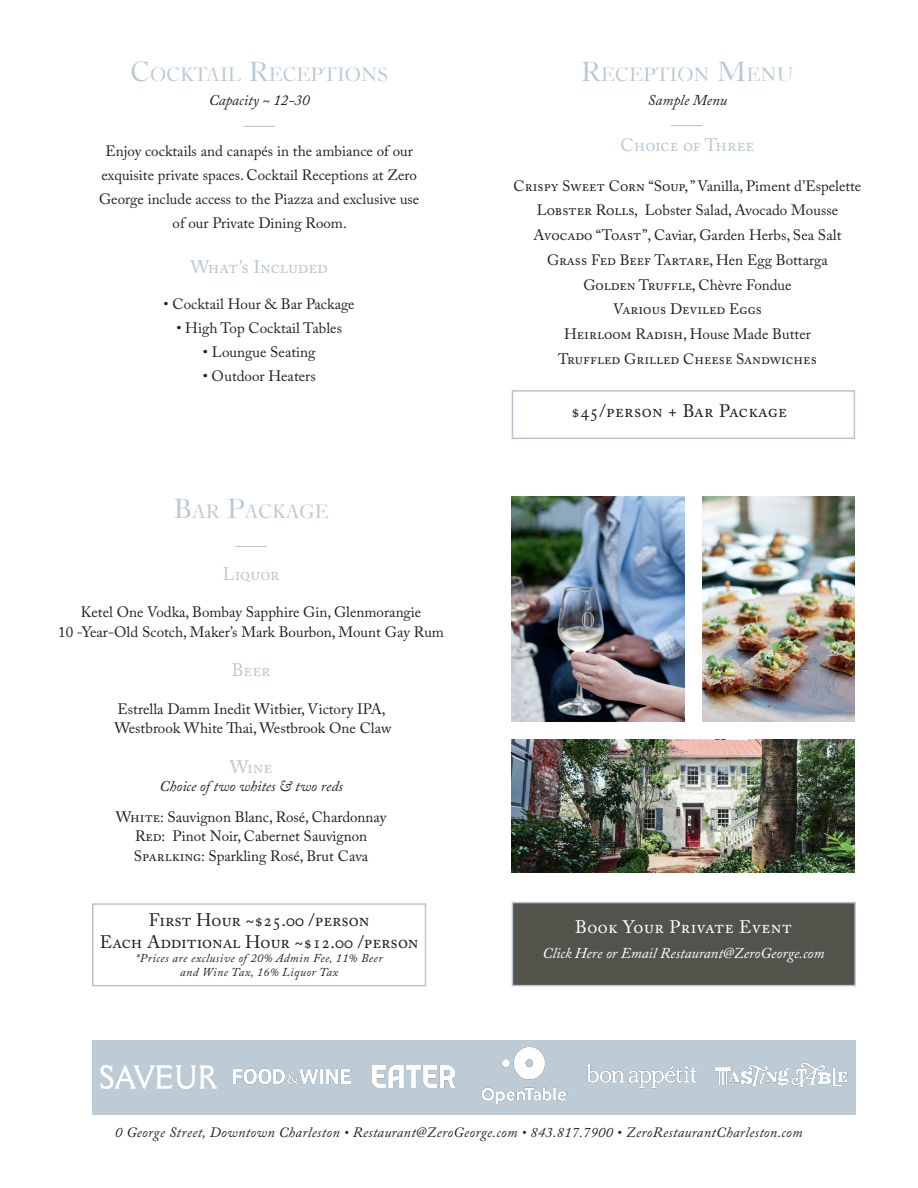
<style>
.page{position:relative;width:918px;height:1188px;background:#fff}
.page>*{position:absolute;margin:0;border:0;box-sizing:border-box;transform-origin:0 0}
.t1{font:21px "Caslon Old Face BT";color:#b9c8d5}
.t2{font:18px "Adobe Caslon Pro";color:#231f20}
.t3{font:18px "Adobe Caslon Pro";color:#b9c8d5}
.t4{font:18px "Adobe Caslon Pro";letter-spacing:.02em;color:#231f20}
.t5{font:18px "Adobe Caslon Pro";letter-spacing:.025em;color:#fff}
.t6{font:15px/24px "Adobe Caslon Pro";color:#231f20;text-align:center}
.t7{font:italic 15px "Adobe Caslon Pro";color:#231f20}
.t8{font:italic 15px "Adobe Caslon Pro";color:#fff}
.t9{font:italic 14.25px "Adobe Caslon Pro";letter-spacing:.025em;color:#231f20}
.t10{font:italic 12px "Adobe Caslon Pro";letter-spacing:.04em;color:#231f20}
.s1{font-size:30px}
</style>
<div class="page">
<hr style="left:235px;top:546px;width:32px;height:1px;background:#c2bfba">
<div style="left:512px;top:390px;width:343px;height:49px;border:2px solid #b8c4d1"></div>
<div style="left:92px;top:903px;width:334px;height:83px;border:2px solid #b8c4d1"></div>
<div style="left:92px;top:1040px;width:764px;height:75px;background:#b9c8d5"></div>
<img style="left:233px;top:1068px;width:118px;height:17px">
<img style="left:373px;top:1065px;width:82px;height:23px">
<img style="left:586px;top:1064px;width:111px;height:25px">
<img style="left:481px;top:1047px;width:87px;height:58px">
<hr style="left:243px;top:126px;width:32px;height:1px;background:#c2bfba">
<img style="left:715px;top:1062px;width:133px;height:26px">
<img style="left:100px;top:1065px;width:117px;height:23px">
<div style="left:512px;top:902px;width:344px;height:84px;background:#53534b;border:2px solid #b8c4d1"></div>
<img style="left:512px;top:496px;width:173px;height:225px">
<img style="left:703px;top:496px;width:152px;height:225px">
<img style="left:512px;top:739px;width:343px;height:133px">
<hr style="left:671px;top:125px;width:32px;height:1px;background:#c2bfba">
<p class="t1" style="left:131px;top:61px;width:259px"><span class="s1">C</span>OCKTAIL <span class="s1">R</span>ECEPTIONS</p>
<p class="t7" style="left:209px;top:91px;width:102px">Capacity ~ 12-30</p>
<p class="t6" style="left:99px;top:138px;width:322px">Enjoy cocktails and canapés in the ambiance of our exquisite private spaces. Cocktail Receptions at Zero George include access to the Piazza and exclusive use of our Private Dining Room.</p>
<p class="t3" style="left:191px;top:256px;width:139px">What’s Included</p>
<p class="t6" style="left:164px;top:292px;width:193px">• Cocktail Hour &amp; Bar Package</p>
<p class="t6" style="left:176px;top:316px;width:167px">• High Top Cocktail Tables</p>
<p class="t6" style="left:203px;top:340px;width:114px">• Loungue Seating</p>
<p class="t6" style="left:203px;top:364px;width:115px">• Outdoor Heaters</p>
<p class="t1" style="left:173px;top:499px;width:157px"><span class="s1">B</span>AR <span class="s1">P</span>ACKAGE</p>
<p class="t3" style="left:223px;top:563px;width:58px">Liquor</p>
<p class="t6" style="left:81px;top:600px;width:342px">Ketel One Vodka, Bombay Sapphire Gin, Glenmorangie</p>
<p class="t6" style="left:58px;top:619px;width:387px">10 -Year-Old Scotch, Maker’s Mark Bourbon, Mount Gay Rum</p>
<p class="t3" style="left:232px;top:659px;width:40px">Beer</p>
<p class="t6" style="left:118px;top:696px;width:270px">Estrella Damm Inedit Witbier, Victory IPA,</p>
<p class="t6" style="left:114px;top:716px;width:279px">Westbrook White Thai, Westbrook One Claw</p>
<p class="t3" style="left:230px;top:756px;width:44px">Wine</p>
<p class="t7" style="left:159px;top:777px;width:185px">Choice of two whites &amp; two reds</p>
<p class="t6" style="left:116px;top:804px;width:273px">White: Sauvignon Blanc, Rosé, Chardonnay</p>
<p class="t6" style="left:135px;top:824px;width:234px">Red: Pinot Noir, Cabernet Sauvignon</p>
<p class="t6" style="left:134px;top:843px;width:236px">Sparlking: Sparkling Rosé, Brut Cava</p>
<p class="t2" style="left:149px;top:909px;width:222px">First Hour ~$25.00 /person</p>
<p class="t2" style="left:100px;top:931px;width:320px">Each Additional Hour ~$12.00 /person</p>
<p class="t10" style="left:136px;top:951px;width:248px">*Prices are exclusive of 20% Admin Fee, 11% Beer</p>
<p class="t10" style="left:180px;top:965px;width:159px">and Wine Tax, 16% Liquor Tax</p>
<p class="t1" style="left:581px;top:61px;width:214px"><span class="s1">R</span>ECEPTION <span class="s1">M</span>ENU</p>
<p class="t7" style="left:648px;top:91px;width:81px">Sample Menu</p>
<p class="t3" style="left:621px;top:134px;width:135px">Choice of Three</p>
<p class="t6" style="left:514px;top:173px;width:349px">Crispy Sweet Corn “Soup, ” Vanilla, Piment d’Espelette</p>
<p class="t6" style="left:537px;top:198px;width:303px">Lobster Rolls, Lobster Salad, Avocado Mousse</p>
<p class="t6" style="left:534px;top:223px;width:310px">Avocado “Toast”, Caviar, Garden Herbs, Sea Salt</p>
<p class="t6" style="left:547px;top:248px;width:282px">Grass Fed Beef Tartare, Hen Egg Bottarga</p>
<p class="t6" style="left:583px;top:272px;width:210px">Golden Truffle, Chèvre Fondue</p>
<p class="t6" style="left:613px;top:297px;width:150px">Various Deviled Eggs</p>
<p class="t6" style="left:564px;top:322px;width:248px">Heirloom Radish, House Made Butter</p>
<p class="t6" style="left:558px;top:347px;width:260px">Truffled Grilled Cheese Sandwiches</p>
<p class="t4" style="left:571px;top:400px;width:218px">$45/person + Bar Package</p>
<p class="t5" style="left:575px;top:916px;width:218px">Book Your Private Event</p>
<p class="t8" style="left:542px;top:944px;width:284px">Click Here or Email Restaurant@ZeroGeorge.com</p>
<p class="t9" style="left:115px;top:1124px;width:689px">0 George Street, Downtown Charleston • Restaurant@ZeroGeorge.com • 843.817.7900 • ZeroRestaurantCharleston.com</p>
</div>
